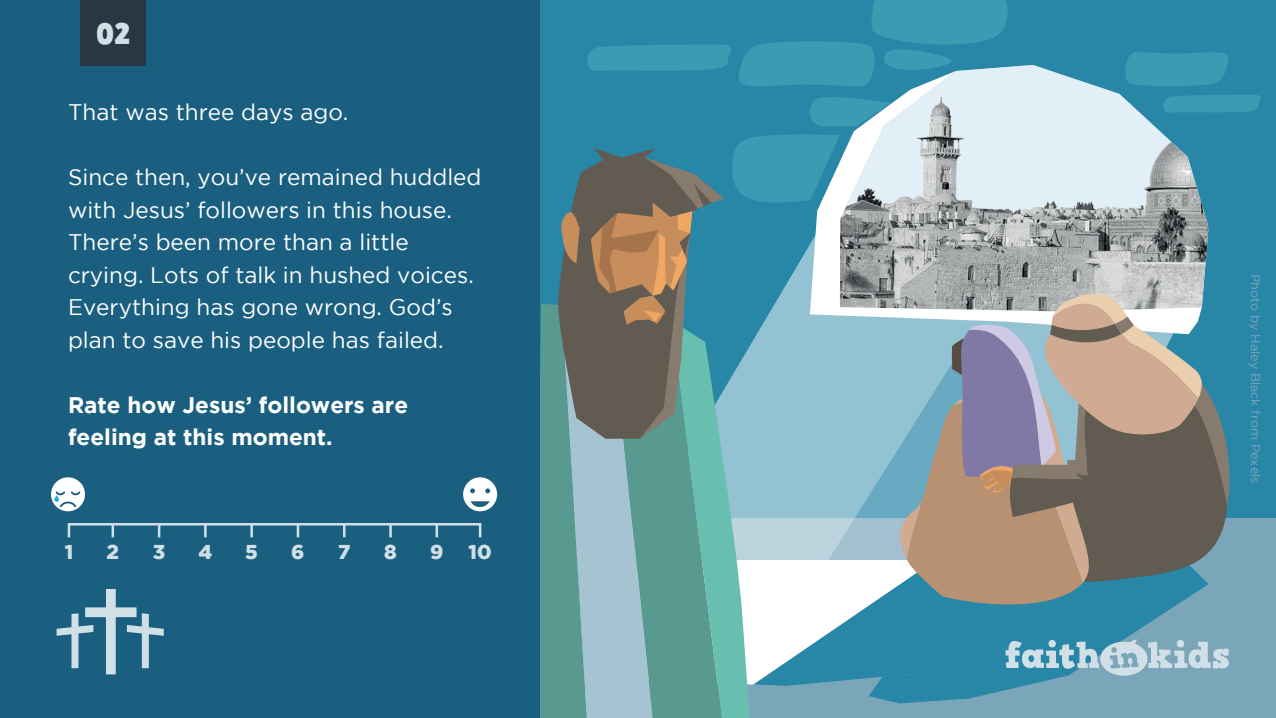
<style>
.page{position:relative;width:1276px;height:718px;background:#fff}
.page>*{position:absolute;margin:0;border:0;box-sizing:border-box;transform-origin:0 0}
.t1{font:30px "HVD Comic Serif Pro";color:#d1e0e7}
.t2{font:22.5px/32.5px "Gotham";color:#fff}
.t3{font:700 22.5px/32.5px "Gotham";color:#fff}
.t4{font:900 20px "Gotham";color:#d1e0e7}
.t5{font:12.5px "Gotham";color:#7ba6ba}
</style>
<div class="page">
<div style="left:0;top:517px;width:1275px;height:201px;background:#7ba6ba"></div>
<svg style="left:869px;top:585px;width:338px;height:118px"></svg>
<div style="left:0;top:0;width:1275px;height:517px;background:#2886a7"></div>
<svg style="left:1198px;top:639px;width:31px;height:36px"></svg>
<svg style="left:724px;top:198px;width:474px;height:486px;fill:#93c2d2"></svg>
<svg style="left:810px;top:71px;width:391px;height:263px;background:#b7c4ca"></svg>
<svg style="left:753px;top:560px;width:304px;height:125px;background:#7bb4c8"></svg>
<svg style="left:899px;top:499px;width:8px;height:60px"></svg>
<svg style="left:907px;top:395px;width:175px;height:213px;background:#8f9791"></svg>
<svg style="left:730px;top:134px;width:110px;height:72px"></svg>
<svg style="left:810px;top:97px;width:81px;height:30px;background:#55a6bc"></svg>
<svg style="left:1121px;top:52px;width:107px;height:36px"></svg>
<svg style="left:1160px;top:95px;width:100px;height:18px"></svg>
<svg style="left:587px;top:0;width:423px;height:90px"></svg>
<svg style="left:724px;top:309px;width:26px;height:409px;background:#7fbdc3"></svg>
<svg style="left:594px;top:148px;width:62px;height:9px"></svg>
<div style="left:0;top:0;width:540px;height:718px;background:#1a5f80"></div>
<div style="left:80px;top:0;width:66px;height:66px;background:#283741"></div>
<svg style="left:57px;top:589px;width:107px;height:85px"></svg>
<div style="left:68px;top:523px;width:413px;height:15px;border:2px solid #d1e0e7"></div>
<svg style="left:112px;top:524px;width:2px;height:13px"></svg>
<svg style="left:158px;top:524px;width:2px;height:13px"></svg>
<svg style="left:204px;top:524px;width:3px;height:13px"></svg>
<svg style="left:250px;top:524px;width:3px;height:13px"></svg>
<svg style="left:297px;top:524px;width:2px;height:13px"></svg>
<svg style="left:343px;top:524px;width:2px;height:13px"></svg>
<svg style="left:389px;top:524px;width:3px;height:13px"></svg>
<svg style="left:435px;top:524px;width:3px;height:13px"></svg>
<div style="left:51px;top:477px;width:34px;height:34px;background:#fff;border-radius:50%"></div>
<div style="left:463px;top:477px;width:34px;height:34px;background:#fff;border-radius:50%"></div>
<svg style="left:470px;top:501px;width:20px;height:6px"></svg>
<svg style="left:54px;top:491px;width:27px;height:17px"></svg>
<svg style="left:470px;top:488px;width:5px;height:5px"></svg>
<svg style="left:485px;top:488px;width:5px;height:5px"></svg>
<svg style="left:951px;top:288px;width:280px;height:295px;background:#958d88"></svg>
<svg style="left:540px;top:157px;width:184px;height:561px;background:#6d928d"></svg>
<h1 class="t1" style="left:96px;top:14px;width:35px">02</h1>
<p class="t2" style="left:68px;top:95px;width:282px">That was three days ago.</p>
<p class="t2" style="left:68px;top:160px;width:415px">Since then, you’ve remained huddled with Jesus’ followers in this house.<br>There’s been more than a little crying. Lots of talk in hushed voices.<br>Everything has gone wrong. God’s plan to save his people has failed.</p>
<p class="t3" style="left:68px;top:388px;width:342px">Rate how Jesus’ followers are feeling at this moment.</p>
<p class="t4" style="left:65px;top:540px;width:10px">1</p>
<p class="t4" style="left:107px;top:540px;width:14px">2</p>
<p class="t4" style="left:153px;top:540px;width:14px">3</p>
<p class="t4" style="left:198px;top:540px;width:15px">4</p>
<p class="t4" style="left:245px;top:540px;width:14px">5</p>
<p class="t4" style="left:291px;top:540px;width:15px">6</p>
<p class="t4" style="left:338px;top:540px;width:14px">7</p>
<p class="t4" style="left:384px;top:540px;width:14px">8</p>
<p class="t4" style="left:430px;top:540px;width:15px">9</p>
<p class="t4" style="left:468px;top:540px;width:25px">10</p>
<p class="t5" style="left:1262px;top:273px;width:211px;rotate:90deg">Photo by Haley Black from Pexels</p>
</div>
